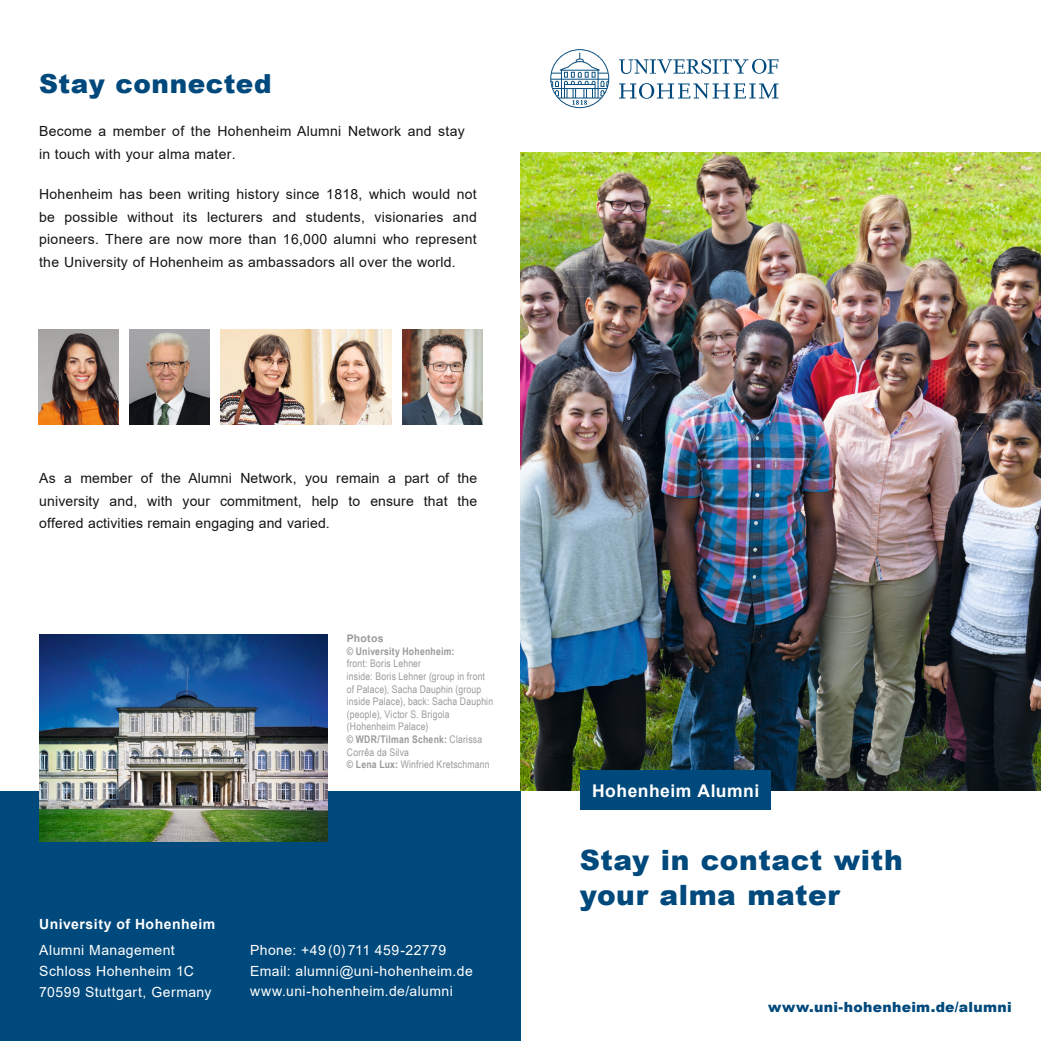
<style>
.page{position:relative;width:1041px;height:1041px;background:#fff}
.page>*{position:absolute;margin:0;border:0;box-sizing:border-box;transform-origin:0 0}
.t1{font:900 28px/35px "Arial";letter-spacing:.02em;color:#00497c}
.t2{font:900 26.25px "Arial";letter-spacing:.02em;color:#00497c}
.t3{font:700 17.5px "Arial";letter-spacing:.025em;color:#fff}
.t4{font:14px/22.8px "Arial";letter-spacing:.02em;color:#131413;text-align:justify}
.t5{font:14px/21px "Arial";letter-spacing:.03em;color:#fff}
.t6{font:900 14px "Arial";letter-spacing:.02em;color:#00497c}
.t7{font:700 14px "Arial";letter-spacing:.035em;color:#fff}
.t8{font:10.5px/12.6px "Arial Narrow";letter-spacing:.02em;color:#999}
.t9{font:700 10.5px "Arial Narrow";letter-spacing:.025em;color:#999}
.t10{font:700 10.5px "Arial";letter-spacing:.025em;color:#999}
.s1{font-weight:700}
</style>
<div class="page">
<div style="left:0;top:791px;width:520px;height:250px;background:#00497c"></div>
<img style="left:520px;top:152px;width:521px;height:639px">
<div style="left:580px;top:770px;width:190px;height:40px;background:#00497c"></div>
<svg style="left:550px;top:49px;width:228px;height:59px"></svg>
<img style="left:39px;top:329px;width:79px;height:95px">
<img style="left:130px;top:329px;width:79px;height:95px">
<img style="left:221px;top:329px;width:170px;height:95px">
<img style="left:403px;top:329px;width:79px;height:95px">
<img style="left:39px;top:635px;width:288px;height:206px">
<h2 class="t2" style="left:39px;top:64px;width:234px">Stay connected</h2>
<p class="t4" style="left:39px;top:120px;width:427px">Become a member of the Hohenheim Alumni Network and stay in touch with your alma mater.</p>
<p class="t4" style="left:39px;top:183px;width:439px">Hohenheim has been writing history since 1818, which would not be possible without its lecturers and students, visionaries and pioneers. There are now more than 16,000 alumni who represent the University of Hohenheim as ambassadors all over the world.</p>
<p class="t4" style="left:39px;top:466px;width:440px">As a member of the Alumni Network, you remain a part of the university and, with your commitment, help to ensure that the offered activities remain engaging and varied.</p>
<p class="t10" style="left:347px;top:631px;width:38px">Photos</p>
<p class="t9" style="left:347px;top:643px;width:109px">© University Hohenheim:</p>
<p class="t8" style="left:347px;top:657px;width:148px">front: Boris Lehner<br>inside: Boris Lehner (group in front of Palace), Sacha Dauphin (group inside Palace), back: Sacha Dauphin (people), Victor S. Brigola (Hohenheim Palace)<br><span class="s1">© WDR/Tilman Schenk:</span> Clarissa<br>Corrêa da Silva<br><span class="s1">© Lena Lux:</span> Winfried Kretschmann</p>
<p class="t7" style="left:39px;top:914px;width:178px">University of Hohenheim</p>
<p class="t5" style="left:39px;top:939px;width:174px">Alumni Management<br>Schloss Hohenheim 1C<br>70599 Stuttgart, Germany</p>
<p class="t5" style="left:250px;top:940px;width:224px;line-height:20.5px">Phone: +49 (0) 711 459-22779<br>Email: alumni@uni-hohenheim.de www.uni-hohenheim.de/alumni</p>
<p class="t3" style="left:592px;top:778px;width:169px">Hohenheim Alumni</p>
<h1 class="t1" style="left:580px;top:841px;width:324px">Stay in contact with your alma mater</h1>
<p class="t6" style="left:768px;top:996px;width:245px">www.uni-hohenheim.de/alumni</p>
</div>
